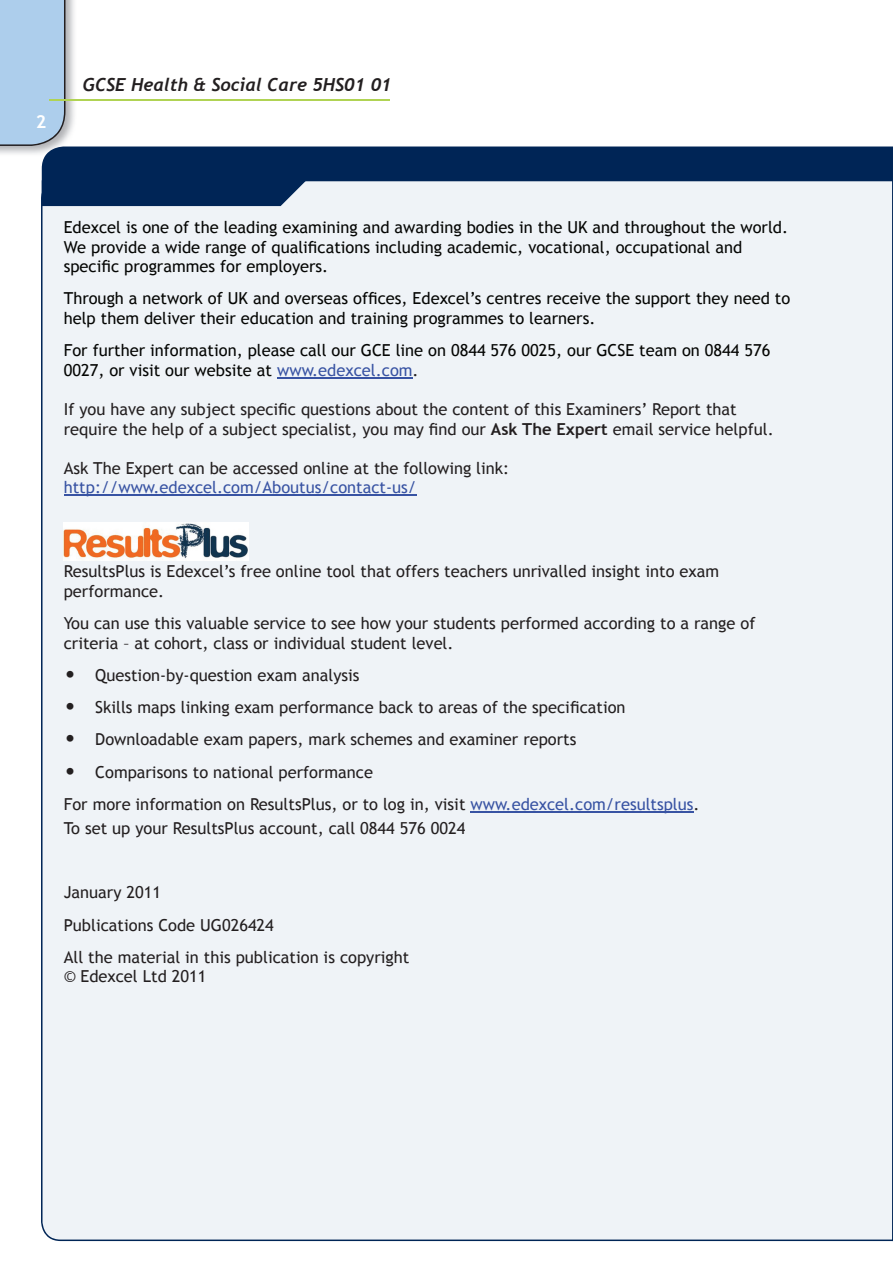
<style>
.page{position:relative;width:893px;height:1263px;background:#fff}
.page>*{position:absolute;margin:0;border:0;box-sizing:border-box;transform-origin:0 0}
.t1{font:italic 700 18px "Trebuchet";color:#231f20}
.t2{font:700 18px "Trebuchet MS";color:#fff}
.t3{font:16.5px/19.5px "Trebuchet MS";color:#231f20}
.t4{font:16.5px/19.5px "Trebuchet MS";color:#040503}
.t5{font:16.5px "Trebuchet MS";color:#3853a3}
.s1{color:#3853a3}
.s2{color:#231f20}
.s3{font-weight:700}
.s4{font-size:24px}
</style>
<div class="page">
<img style="left:0;top:0;width:74px;height:154px">
<div style="left:0;top:0;width:65px;height:146px;background:#adceec"></div>
<hr style="left:50px;top:99px;width:340px;height:2px;background:#b0d354">
<div style="left:42px;top:146px;width:851px;height:34px;background:#002556"></div>
<div style="left:41px;top:180px;width:851px;height:1061px;background:#eff3f7"></div>
<svg style="left:892px;top:180px;width:1px;height:1061px"></svg>
<div style="left:42px;top:180px;width:264px;height:26px;background:#002556"></div>
<hr style="left:277px;top:378px;width:136px;height:1px;background:#3853a3">
<hr style="left:64px;top:495px;width:353px;height:1px;background:#3853a3">
<hr style="left:471px;top:812px;width:223px;height:1px;background:#3853a3">
<img style="left:63px;top:522px;width:185px;height:39px">
<p class="t2" style="left:36px;top:110px;width:12px">2</p>
<p class="t1" style="left:83px;top:74px;width:310px">GCSE Health &amp; Social Care 5HS01 01</p>
<p class="t4" style="left:64px;top:218px;width:726px">Edexcel is one of the leading examining and awarding bodies in the UK and throughout the world.<br>We provide a wide range of qualifications including academic, vocational, occupational and specific programmes for employers.</p>
<p class="t4" style="left:64px;top:289px;width:728px">Through a network of UK and overseas offices, Edexcel’s centres receive the support they need to help them deliver their education and training programmes to learners.</p>
<p class="t4" style="left:64px;top:341px;width:708px">For further information, please call our GCE line on 0844 576 0025, our GCSE team on 0844 576<br>0027, or visit our website at <span class="s1">www.edexcel.com</span><span class="s2">.</span></p>
<p class="t3" style="left:64px;top:400px;width:711px">If you have any subject specific questions about the content of this Examiners’ Report that require the help of a subject specialist, you may find our <span class="s3">Ask The Expert</span> email service helpful.</p>
<p class="t3" style="left:64px;top:458px;width:447px">Ask The Expert can be accessed online at the following link:</p>
<p class="t5" style="left:64px;top:478px;width:354px">http://www.edexcel.com/Aboutus/contact-us/</p>
<p class="t3" style="left:64px;top:562px;width:657px">ResultsPlus is Edexcel’s free online tool that offers teachers unrivalled insight into exam performance.</p>
<p class="t3" style="left:64px;top:614px;width:693px">You can use this valuable service to see how your students performed according to a range of criteria – at cohort, class or individual student level.</p>
<p class="t3" style="left:64px;top:665px;width:297px"><span class="s4">•</span> Question-by-question exam analysis</p>
<p class="t3" style="left:64px;top:698px;width:563px"><span class="s4">•</span> Skills maps linking exam performance back to areas of the specification</p>
<p class="t3" style="left:64px;top:730px;width:514px"><span class="s4">•</span> Downloadable exam papers, mark schemes and examiner reports</p>
<p class="t3" style="left:64px;top:756px;width:637px;line-height:32.5px"><span class="s4">•</span> Comparisons to national performance<br>For more information on ResultsPlus, or to log in, visit <span class="s1">www.edexcel.com/resultsplus</span>.</p>
<p class="t3" style="left:64px;top:818px;width:403px">To set up your ResultsPlus account, call 0844 576 0024</p>
<p class="t3" style="left:64px;top:877px;width:347px;line-height:32.2px">January 2011<br>Publications Code UG026424<br>All the material in this publication is copyright</p>
<p class="t3" style="left:64px;top:967px;width:144px">© Edexcel Ltd 2011</p>
</div>
